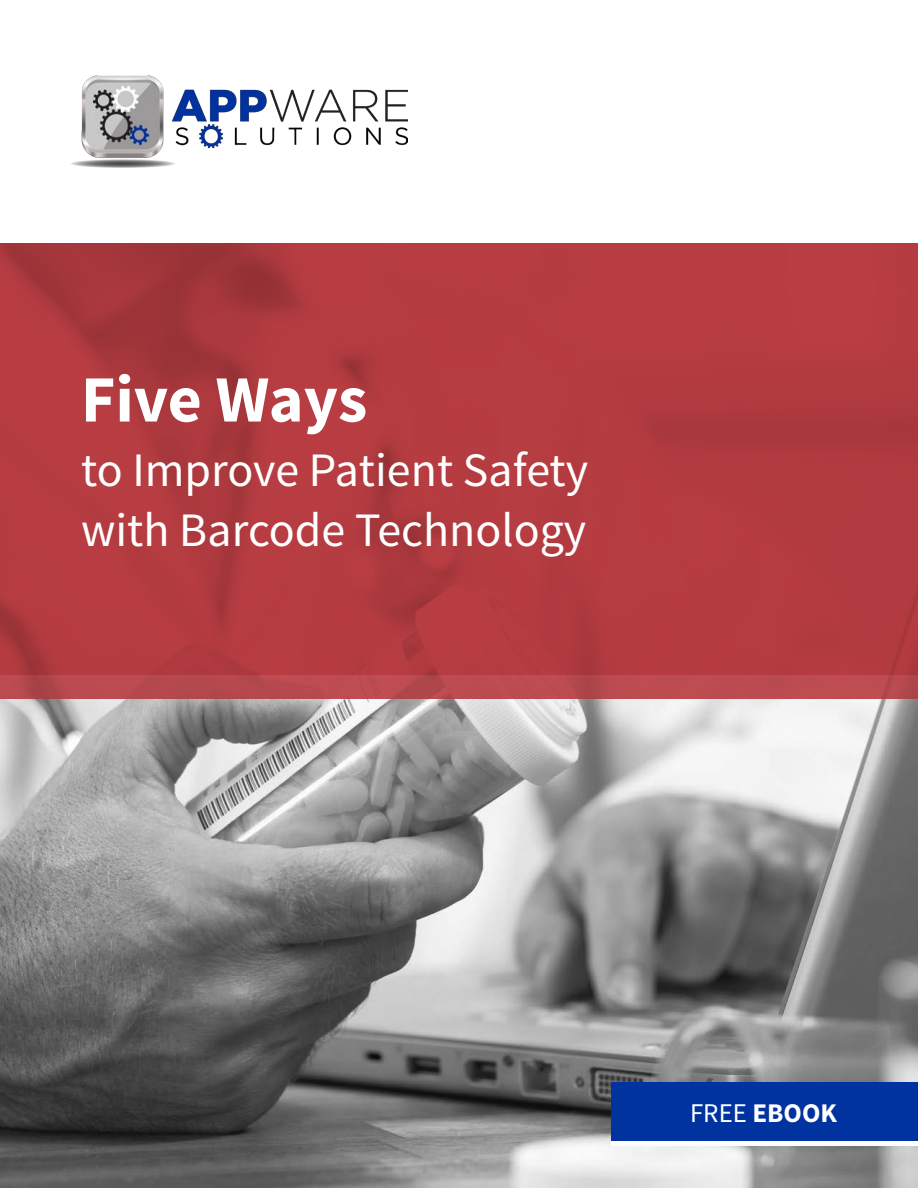
<style>
.page{position:relative;width:918px;height:1188px;background:#fff}
.page>*{position:absolute;margin:0;border:0;box-sizing:border-box;transform-origin:0 0}
.t1{font:700 66px "Source Sans Pro";color:#fff}
.t2{font:48px "Source Sans Pro";color:#fff}
.t3{font:700 27px "Source Sans Pro";color:#fff}
.s1{font-weight:400}
</style>
<div class="page">
<svg style="left:0;top:699px;width:918px;height:489px;background:#8e8e8e"></svg>
<div style="left:0;top:243px;width:918px;height:432px;background:#b93e43"></div>
<div style="left:0;top:675px;width:918px;height:24px;background:#c14e53"></div>
<img style="left:70px;top:76px;width:338px;height:91px">
<div style="left:611px;top:1082px;width:307px;height:59px;background:#0032a0"></div>
<div style="left:611px;top:1141px;width:307px;height:5px;background:#fff"></div>
<p class="t1" style="left:81px;top:357px;width:288px">Five Ways</p>
<p class="t2" style="left:81px;top:440px;width:509px">to Improve Patient Safety</p>
<p class="t2" style="left:81px;top:500px;width:507px">with Barcode Technology</p>
<p class="t3" style="left:690px;top:1095px;width:148px"><span class="s1">FREE</span> EBOOK</p>
</div>
